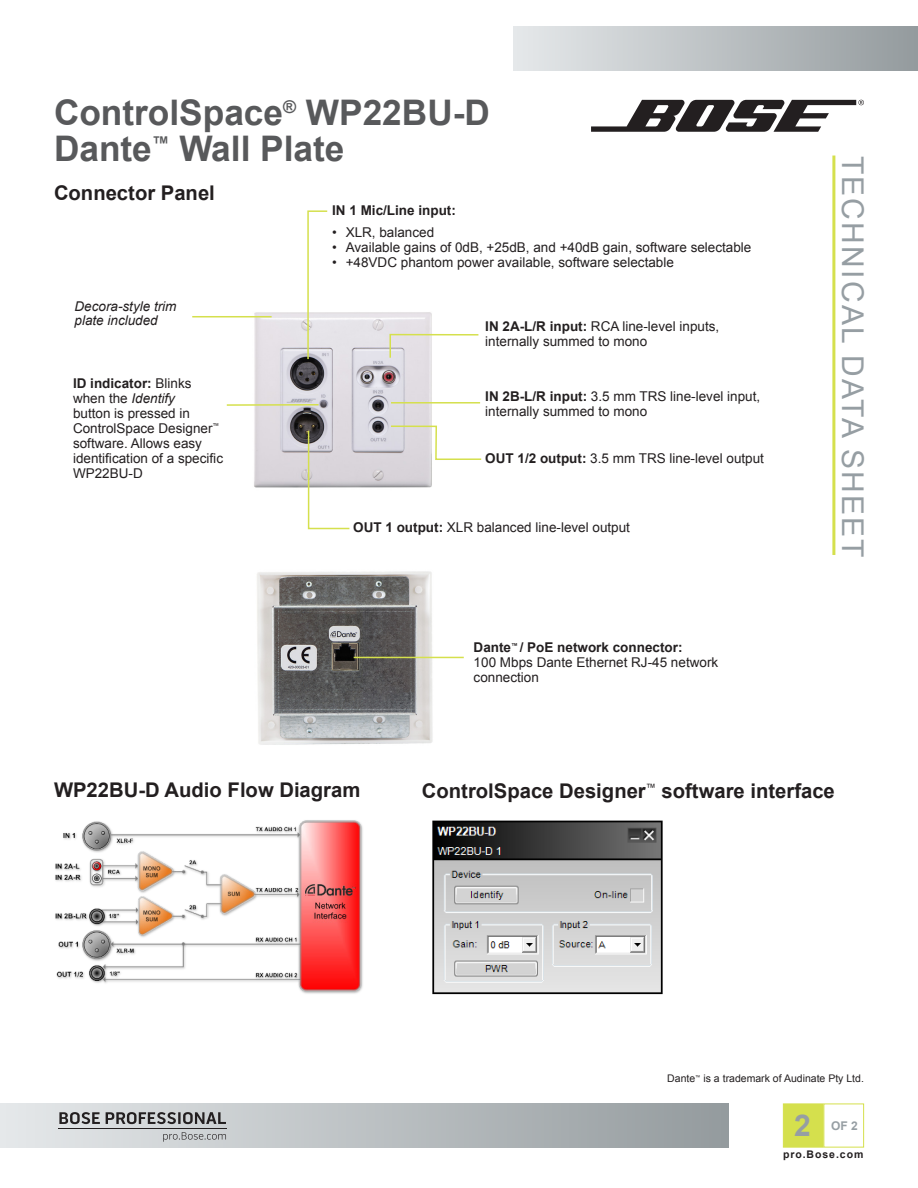
<style>
.page{position:relative;width:918px;height:1188px;background:#fff}
.page>*{position:absolute;margin:0;border:0;box-sizing:border-box;transform-origin:0 0}
.Product_Name_1{font:700 35.25px/36px "Arial";color:#58595b}
.t1{font:30px "Arial";letter-spacing:.075em;color:#969ea3}
.t2{font:700 30px "Arial";color:#969ea3}
.Text_Headers{font:700 20.25px "Arial";color:#231f20}
.Text_Plain{font:13.5px/15px "Arial";color:#231f20}
.t3{font:italic 13.5px/13.5px "Arial";color:#231f20}
.t4{font:700 13.5px "Arial";color:#231f20}
.t5{font:700 12px "Arial";color:#969ea3}
.Text_Plain-2{font:10.5px "Arial";color:#231f20}
.t6{font:700 10.5px "Arial";letter-spacing:.09em;color:#231f20}
.s1{font-weight:700}
.s2{font-style:italic}
</style>
<div class="page">
<svg style="left:591px;top:100px;width:273px;height:32px"></svg>
<div style="left:783px;top:1104px;width:41px;height:44px;background:#d5e04d;border:1px solid #d5e04d"></div>
<hr style="left:832px;top:156px;width:3px;height:399px;background:#d5e04d">
<div style="left:513px;top:26px;width:405px;height:44px;background:linear-gradient(to right,#e5e8ea,#949b9e)"></div>
<div style="left:0;top:1104px;width:729px;height:44px;background:linear-gradient(to right,#e5e8ea,#949b9e)"></div>
<hr style="left:59px;top:1128px;width:168px;height:1px;background:#231f20">
<svg style="left:59px;top:1112px;width:167px;height:12px;background:#848486"></svg>
<svg style="left:163px;top:1132px;width:63px;height:10px"></svg>
<img style="left:244px;top:312px;width:188px;height:176px">
<hr style="left:227px;top:404px;width:92px;height:2px;background:#d5e04d">
<hr style="left:391px;top:402px;width:89px;height:2px;background:#d5e04d">
<svg style="left:389px;top:333px;width:90px;height:26px"></svg>
<svg style="left:390px;top:425px;width:92px;height:36px"></svg>
<svg style="left:307px;top:210px;width:22px;height:151px"></svg>
<svg style="left:307px;top:429px;width:44px;height:101px"></svg>
<hr style="left:192px;top:316px;width:80px;height:1px;background:#d5e04d">
<img style="left:55px;top:820px;width:308px;height:174px">
<img style="left:257px;top:571px;width:194px;height:174px">
<hr style="left:354px;top:657px;width:110px;height:1px;background:#d5e04d">
<img style="left:432px;top:820px;width:231px;height:175px">
<p class="Product_Name_1" style="left:54px;top:96px;width:438px">ControlSpace<sup>®</sup> WP22BU-D<br>Dante<sup>™</sup> Wall Plate</p>
<p class="Text_Headers" style="left:54px;top:179px;width:162px">Connector Panel</p>
<p class="t3" style="left:75px;top:300px;width:104px">Decora-style trim plate included</p>
<p class="Text_Plain" style="left:73px;top:376px;width:152px"><span class="s1">ID indicator:</span> Blinks when the <span class="s2">Identify<br></span>button is pressed in<br>ControlSpace Designer<sup>™ </sup>software. Allows easy identification of a specific<br>WP22BU-D</p>
<p class="t4" style="left:332px;top:201px;width:125px">IN 1 Mic/Line input:</p>
<p class="Text_Plain" style="left:332px;top:224px;width:104px">• XLR, balanced</p>
<p class="Text_Plain" style="left:332px;top:239px;width:421px">• Available gains of 0dB, +25dB, and +40dB gain, software selectable</p>
<p class="Text_Plain" style="left:332px;top:254px;width:343px">• +48VDC phantom power available, software selectable</p>
<p class="Text_Plain" style="left:485px;top:319px;width:236px"><span class="s1">IN 2A-L/R input:</span> RCA line-level inputs, internally summed to mono</p>
<p class="Text_Plain" style="left:485px;top:389px;width:277px"><span class="s1">IN 2B-L/R input:</span> 3.5 mm TRS line-level input, internally summed to mono</p>
<p class="Text_Plain" style="left:485px;top:451px;width:280px"><span class="s1">OUT 1/2 output:</span> 3.5 mm TRS line-level output</p>
<p class="Text_Plain" style="left:353px;top:520px;width:278px"><span class="s1">OUT 1 output:</span> XLR balanced line-level output</p>
<p class="Text_Plain" style="left:474px;top:640px;width:246px"><span class="s1">Dante</span><sup>™</sup> <span class="s1">/ PoE network connector:<br></span>100 Mbps Dante Ethernet RJ-45 network connection</p>
<h2 class="t1" style="left:872px;top:156px;width:404px;rotate:90deg">TECHNICAL DATA SHEET</h2>
<p class="Text_Headers" style="left:54px;top:776px;width:308px">WP22BU-D Audio Flow Diagram</p>
<p class="Text_Headers" style="left:422px;top:777px;width:414px">ControlSpace Designer<sup>™</sup> software interface</p>
<p class="Text_Plain-2" style="left:667px;top:1072px;width:198px">Dante<sup>™</sup> is a trademark of Audinate Pty Ltd.</p>
<h2 class="t2" style="left:794px;top:1105px;width:18px">2</h2>
<p class="t5" style="left:831px;top:1117px;width:28px">OF 2</p>
<p class="t6" style="left:783px;top:1148px;width:82px">pro.Bose.com</p>
</div>
